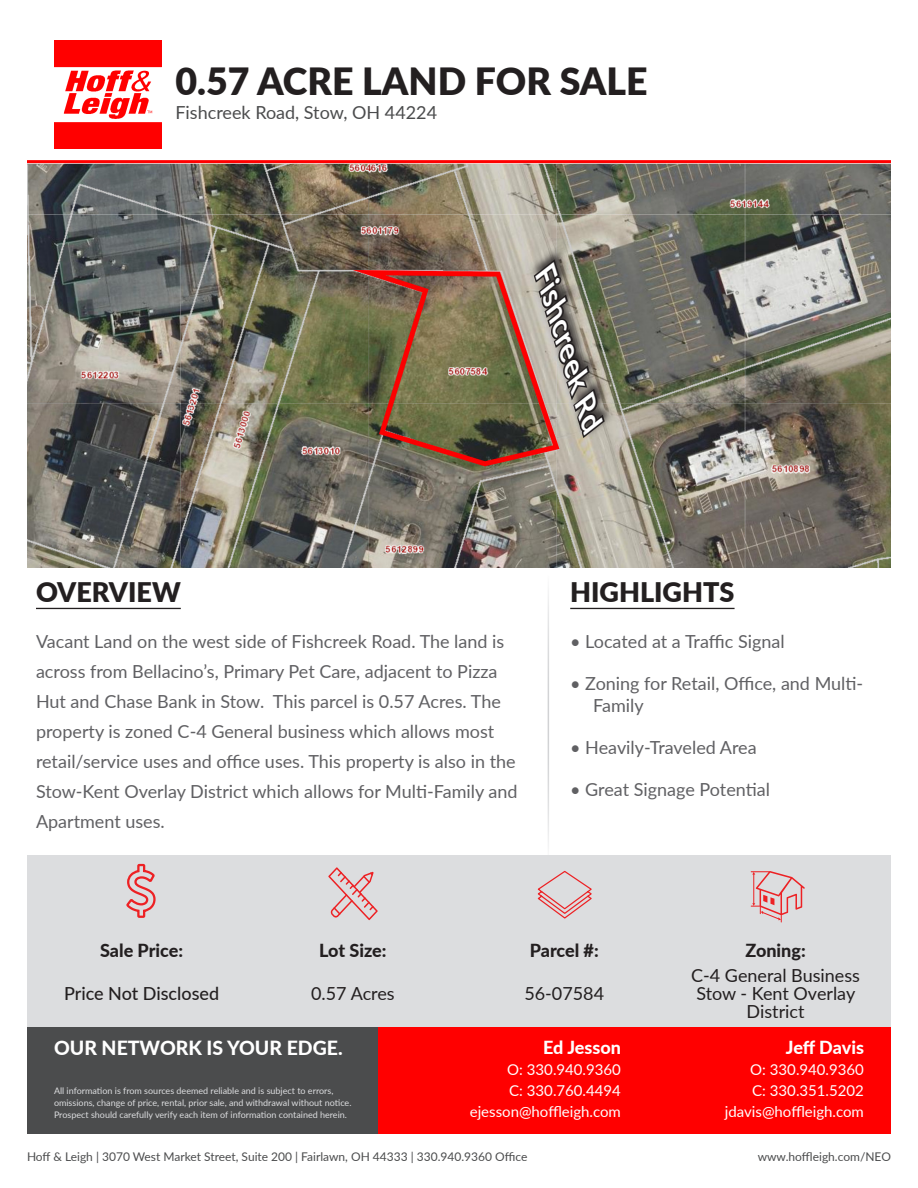
<style>
.page{position:relative;width:918px;height:1188px;background:#fff}
.page>*{position:absolute;margin:0;border:0;box-sizing:border-box;transform-origin:0 0}
.t1{font:900 37.5px "Lato";color:#231f20}
.t2{font:italic 700 30px "Lato";color:#fff}
.t3{font:900 27px "Lato";color:#231f20}
.t4{font:800 19.5px "Lato";color:#fff}
.Body_Copy{font:18px/30px "Lato";color:#606063}
.t5{font:18px/18px "Lato";color:#231f20}
.t6{font:800 18px "Lato";color:#231f20}
.t7{font:18px "Lato";color:#4b4c4d}
.t8{font:800 18px "Lato";letter-spacing:-.005em;color:#fff}
.t9{font:500 18px "Lato";color:#231f20}
.t10{font:15px/21px "Lato";color:#fff;text-align:right}
.t11{font:12px "Lato";color:#4b4c4d}
.t12{font:9px/12px "Lato";color:#dcdddf}
</style>
<div class="page">
<div style="left:27px;top:1026px;width:351px;height:108px;background:#4b4c4d"></div>
<div style="left:378px;top:1026px;width:513px;height:108px;background:#f00"></div>
<div style="left:27px;top:855px;width:864px;height:172px;background:#dcdddf"></div>
<img style="left:27px;top:164px;width:864px;height:403px">
<img style="left:54px;top:40px;width:108px;height:108px">
<hr style="left:27px;top:160px;width:864px;height:3px;background:#f00">
<hr style="left:36px;top:608px;width:145px;height:1px;background:#231f20">
<svg style="left:126px;top:863px;width:30px;height:55px"></svg>
<svg style="left:537px;top:870px;width:55px;height:49px"></svg>
<hr style="left:548px;top:575px;width:1px;height:280px;background:#d1d2d4">
<hr style="left:570px;top:608px;width:165px;height:1px;background:#231f20">
<svg style="left:328px;top:867px;width:50px;height:53px"></svg>
<svg style="left:751px;top:871px;width:54px;height:51px"></svg>
<svg style="left:528px;top:246px;width:86px;height:193px;background:#928b7b"></svg>
<svg style="left:532px;top:257px;width:74px;height:184px;background:#82796e"></svg>
<p class="t1" style="left:176px;top:53px;width:474px">0.57 ACRE LAND FOR SALE</p>
<p class="t7" style="left:176px;top:99px;width:263px">Fishcreek Road, Stow, OH 44224</p>
<p class="t2" style="left:566px;top:264px;width:172px;rotate:73deg">Fishcreek Rd</p>
<p class="t3" style="left:36px;top:572px;width:146px">OVERVIEW</p>
<p class="Body_Copy" style="left:36px;top:626px;width:483px">Vacant Land on the west side of Fishcreek Road. The land is across from Bellacino’s, Primary Pet Care, adjacent to Pizza Hut and Chase Bank in Stow. This parcel is 0.57 Acres. The property is zoned C-4 General business which allows most retail/service uses and office uses. This property is also in the Stow-Kent Overlay District which allows for Multi-Family and Apartment uses.</p>
<p class="t3" style="left:570px;top:572px;width:166px">HIGHLIGHTS</p>
<p class="Body_Copy" style="left:570px;top:626px;width:216px">• Located at a Traffic Signal</p>
<p class="Body_Copy" style="left:593px;top:671px;width:271px;line-height:22.5px;text-indent:-23px">• Zoning for Retail, Office, and Multi-<br>Family</p>
<p class="Body_Copy" style="left:570px;top:732px;width:188px">• Heavily-Traveled Area</p>
<p class="Body_Copy" style="left:570px;top:774px;width:201px">• Great Signage Potential</p>
<p class="t6" style="left:100px;top:937px;width:85px">Sale Price:</p>
<p class="t6" style="left:319px;top:937px;width:69px">Lot Size:</p>
<p class="t6" style="left:530px;top:937px;width:70px">Parcel #:</p>
<p class="t6" style="left:745px;top:937px;width:62px">Zoning:</p>
<p class="t9" style="left:64px;top:980px;width:157px">Price Not Disclosed</p>
<p class="t5" style="left:311px;top:984px;width:85px">0.57 Acres</p>
<p class="t5" style="left:524px;top:984px;width:81px">56-07584</p>
<p class="t5" style="left:691px;top:966px;width:170px">C-4 General Business<br>Stow - Kent Overlay</p>
<p class="t5" style="left:747px;top:1002px;width:59px">District</p>
<p class="t4" style="left:54px;top:1034px;width:290px">OUR NETWORK IS YOUR EDGE.</p>
<p class="t8" style="left:786px;top:1034px;width:80px">Jeff Davis</p>
<p class="t10" style="left:725px;top:1058px;width:141px">O: 330.940.9360<br>C: 330.351.5202 jdavis@hoffleigh.com</p>
<p class="t8" style="left:543px;top:1034px;width:79px">Ed Jesson</p>
<p class="t10" style="left:470px;top:1058px;width:153px">O: 330.940.9360<br>C: 330.760.4494 ejesson@hoffleigh.com</p>
<p class="t11" style="left:27px;top:1148px;width:502px">Hoff &amp; Leigh | 3070 West Market Street, Suite 200 | Fairlawn, OH 44333 | 330.940.9360 Office</p>
<p class="t11" style="left:758px;top:1148px;width:135px">www.hoffleigh.com/NEO</p>
<p class="t12" style="left:54px;top:1084px;width:299px">All information is from sources deemed reliable and is subject to errors, omissions, change of price, rental, prior sale, and withdrawal without notice.<br>Prospect should carefully verify each item of information contained herein.</p>
</div>
